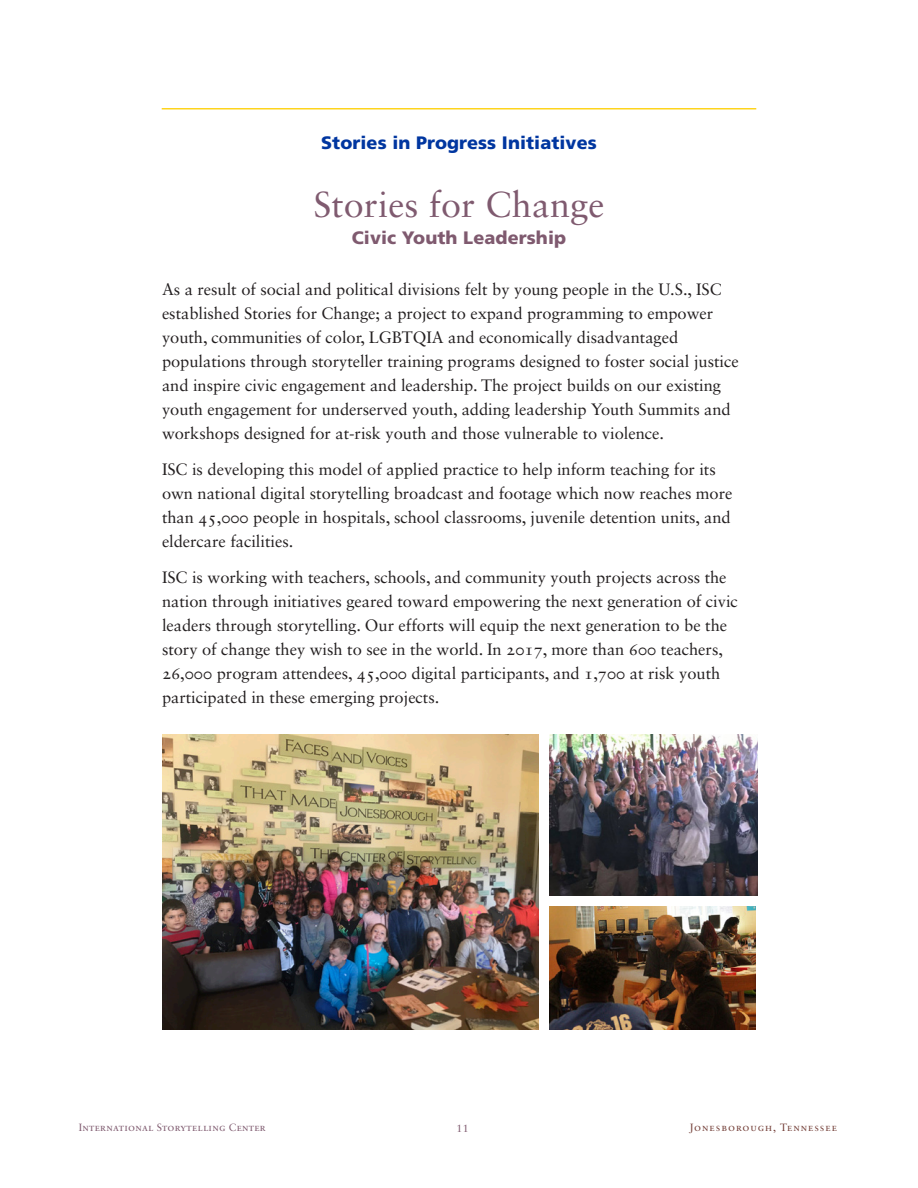
<style>
.page{position:relative;width:918px;height:1188px;background:#fff}
.page>*{position:absolute;margin:0;border:0;box-sizing:border-box;transform-origin:0 0}
.Title2_24pt{font:36px "Sabon LT Std";color:#7f5a6f}
.subhead_blue{font:900 18px "Frutiger LT Com";letter-spacing:.005em;color:#0036a0}
.subtitle2{font:900 18px "Frutiger LT Com";letter-spacing:.005em;color:#7f5a6f}
.Body_Text{font:16.5px/24px "Sabon LT Std";color:#231f20}
.t1{font:10.5px "Sabon LT Std";letter-spacing:.025em;color:#7f5a6f}
.t2{font:10.5px "Sabon LT Std";letter-spacing:.09em;color:#733e37}
</style>
<div class="page">
<img style="left:549px;top:734px;width:209px;height:161px">
<img style="left:549px;top:906px;width:207px;height:123px">
<img style="left:162px;top:734px;width:377px;height:295px">
<hr style="left:162px;top:108px;width:594px;height:2px;background:#fed41d">
<p class="subhead_blue" style="left:321px;top:131px;width:277px">Stories in Progress Initiatives</p>
<p class="Title2_24pt" style="left:313px;top:183px;width:293px">Stories for Change</p>
<p class="subtitle2" style="left:352px;top:226px;width:216px">Civic Youth Leadership</p>
<p class="Body_Text" style="left:162px;top:277px;width:578px">As a result of social and political divisions felt by young people in the U.S., ISC established Stories for Change; a project to expand programming to empower youth, communities of color, LGBTQIA and economically disadvantaged populations through storyteller training programs designed to foster social justice and inspire civic engagement and leadership. The project builds on our existing youth engagement for underserved youth, adding leadership Youth Summits and workshops designed for at-risk youth and those vulnerable to violence.</p>
<p class="Body_Text" style="left:162px;top:457px;width:572px">ISC is developing this model of applied practice to help inform teaching for its own national digital storytelling broadcast and footage which now reaches more than 45,000 people in hospitals, school classrooms, juvenile detention units, and eldercare facilities.</p>
<p class="Body_Text" style="left:162px;top:565px;width:577px">ISC is working with teachers, schools, and community youth projects across the nation through initiatives geared toward empowering the next generation of civic leaders through storytelling. Our efforts will equip the next generation to be the story of change they wish to see in the world. In 2017, more than 600 teachers, 26,000 program attendees, 45,000 digital participants, and 1,700 at risk youth participated in these emerging projects.</p>
<p class="t1" style="left:79px;top:1121px;width:188px">International Storytelling Center</p>
<p class="t1" style="left:456px;top:1122px;width:14px">11</p>
<p class="t2" style="left:689px;top:1121px;width:149px">Jonesborough, Tennessee</p>
</div>
